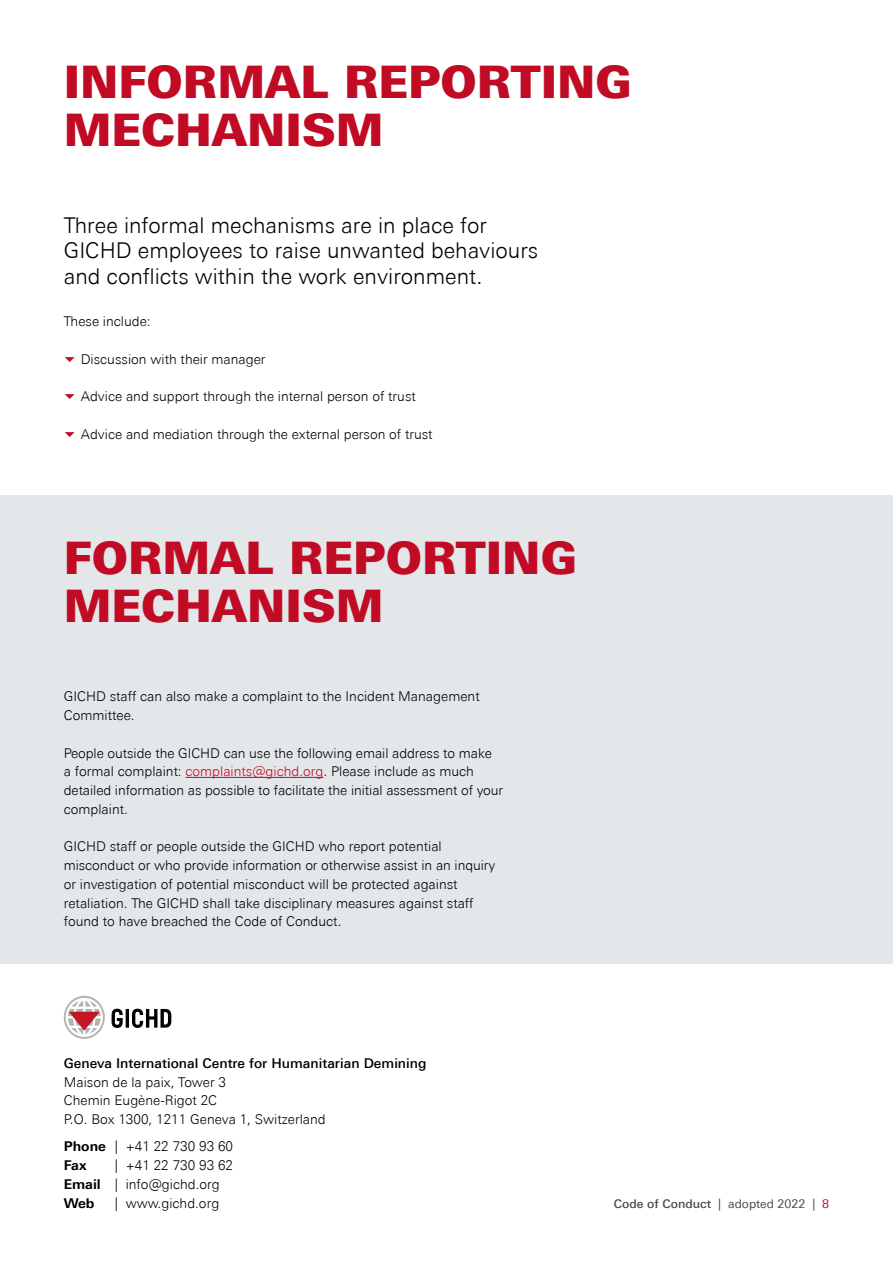
<style>
.page{position:relative;width:893px;height:1263px;background:#fff}
.page>*{position:absolute;margin:0;border:0;box-sizing:border-box;transform-origin:0 0}
.t1{font:900 45px/48px "Univers Next Pro";color:#c10b25}
.t2{font:300 21.75px/25.5px "Univers Next Pro";color:#000}
.t3{font:300 13.5px/18.8px "Univers Next Pro";color:#000}
.t4{font:500 13.5px "Univers Next Pro";color:#000}
.t5{font:500 12px "Univers Next Pro";color:#4a4a49}
.s1{color:#c10b25}
.s2{font-weight:700}
.s3{font-weight:400}
.s4{font-weight:400;color:#c10b25}
</style>
<div class="page">
<div style="left:0;top:495px;width:893px;height:469px;background:#e4e7ea"></div>
<hr style="left:185px;top:777px;width:138px;height:1px;background:#c10b25">
<svg style="left:112px;top:1009px;width:59px;height:19px"></svg>
<svg style="left:64px;top:996px;width:41px;height:43px"></svg>
<h1 class="t1" style="left:64px;top:57px;width:569px">INFORMAL REPORTING<br>MECHANISM</h1>
<h2 class="t2" style="left:64px;top:212px;width:476px">Three informal mechanisms are in place for<br>GICHD employees to raise unwanted behaviours and conflicts within the work environment.</h2>
<p class="t3" style="left:64px;top:312px;width:88px">These include:</p>
<p class="t3" style="left:81px;top:350px;width:186px">Discussion with their manager</p>
<p class="t3" style="left:81px;top:387px;width:337px">Advice and support through the internal person of trust</p>
<p class="t3" style="left:81px;top:425px;width:353px">Advice and mediation through the external person of trust</p>
<h1 class="t1" style="left:64px;top:533px;width:514px">FORMAL REPORTING<br>MECHANISM</h1>
<p class="t3" style="left:64px;top:687px;width:417px">GICHD staff can also make a complaint to the Incident Management<br>Committee.</p>
<p class="t3" style="left:64px;top:743px;width:441px">People outside the GICHD can use the following email address to make<br>a formal complaint: <span class="s1">complaints@gichd.org</span>. Please include as much detailed information as possible to facilitate the initial assessment of your complaint.</p>
<p class="t3" style="left:64px;top:837px;width:433px">GICHD staff or people outside the GICHD who report potential misconduct or who provide information or otherwise assist in an inquiry or investigation of potential misconduct will be protected against retaliation. The GICHD shall take disciplinary measures against staff found to have breached the Code of Conduct.</p>
<p class="t4" style="left:64px;top:1055px;width:364px">Geneva International Centre for Humanitarian Demining</p>
<p class="t3" style="left:64px;top:1072px;width:263px">Maison de la paix, Tower 3<br>Chemin Eugène-Rigot 2C<br>P.O. Box 1300, 1211 Geneva 1, Switzerland</p>
<p class="t3" style="left:64px;top:1137px;width:171px"><span class="s2">Phone</span> | +41 22 730 93 60<br><span class="s2">Fax</span></p>
<p class="t3" style="left:64px;top:1156px;width:171px;text-indent:51px">| +41 22 730 93 62<br><span class="s2">Email</span> | info@gichd.org<br><span class="s2">Web</span></p>
<p class="t3" style="left:115px;top:1193px;width:106px">| www.gichd.org</p>
<p class="t5" style="left:614px;top:1197px;width:217px">Code of Conduct <span class="s3">| adopted 2022 |</span> <span class="s4">8</span></p>
</div>
